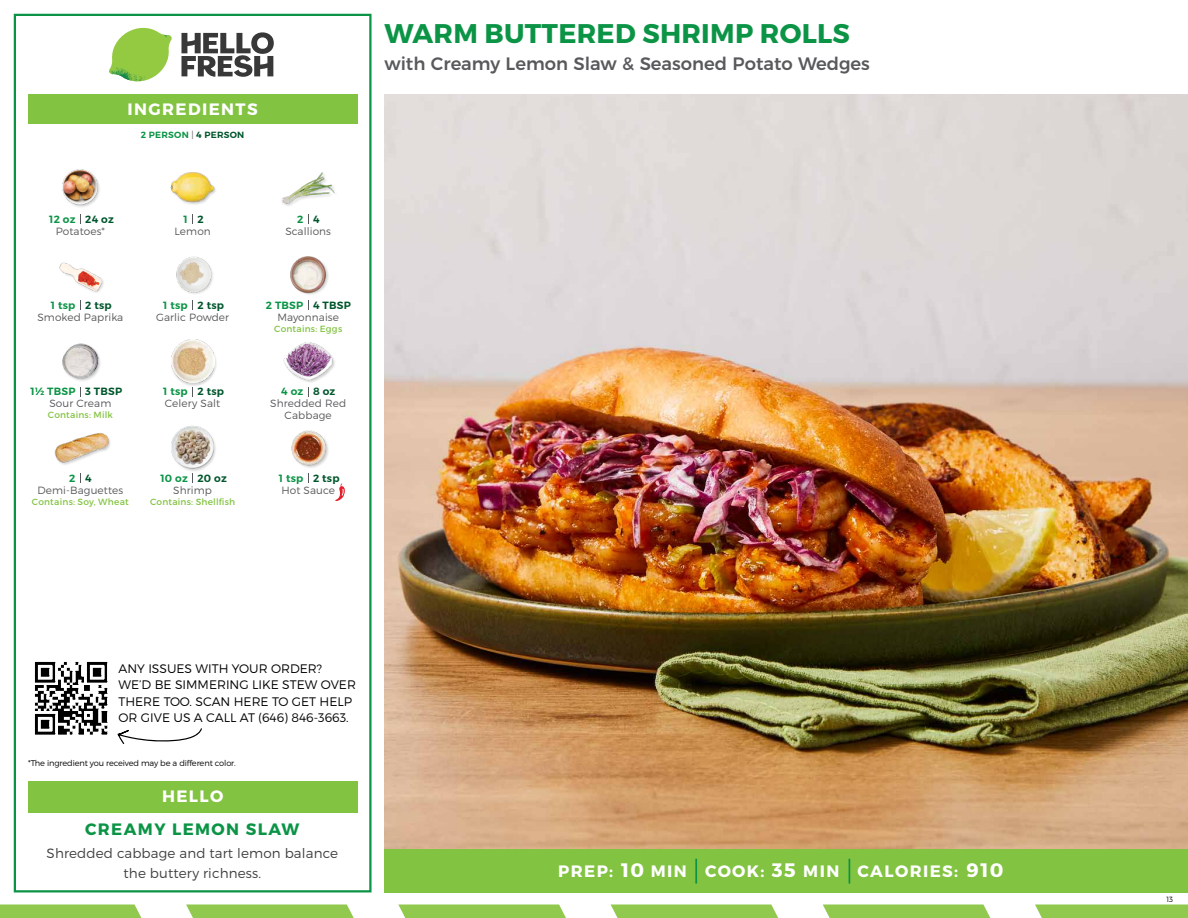
<style>
.page{position:relative;width:1188px;height:918px;background:#fff}
.page>*{position:absolute;margin:0;border:0;box-sizing:border-box;transform-origin:0 0}
.t1{font:700 27px "Montserrat";letter-spacing:.01em;color:#0b9446}
.t2{font:700 19.5px "Montserrat";color:#fff}
.t3{font:500 18px "Montserrat";color:#58595b}
.t4{font:700 16.5px "Montserrat";letter-spacing:.085em;color:#fff}
.t5{font:700 16.5px "Montserrat";letter-spacing:.085em;color:#0b9446}
.t6{font:300 13.5px/19.5px "Montserrat";letter-spacing:.01em;color:#414042;text-align:center}
.t7{font:300 12.3px/16px "Montserrat";color:#000}
.t8{font:300 10.5px/12px "Montserrat";letter-spacing:.01em;color:#58595b;text-align:center}
.t9{font:600 10.5px "Montserrat";letter-spacing:.02em;color:#0b9446}
.t10{font:600 10.5px "Montserrat";letter-spacing:.02em;color:#00562c}
.t11{font:9px "Montserrat";letter-spacing:.025em;color:#82c341}
.t12{font:600 9px "Montserrat";letter-spacing:.03em;color:#0b9446}
.t13{font:300 8.25px "Montserrat";letter-spacing:-.015em;color:#000}
.t14{font:300 7.5px "Montserrat";color:#000}
.s1{font-weight:300;color:#58595b}
.s2{color:#00562c}
.s3{font-size:19.5px}
</style>
<div class="page">
<svg style="left:0;top:904px;width:141px;height:14px;background:#97cb57"></svg>
<svg style="left:186px;top:904px;width:168px;height:14px;background:#99cc5b"></svg>
<svg style="left:398px;top:904px;width:168px;height:14px;background:#99cc5b"></svg>
<svg style="left:611px;top:904px;width:167px;height:14px;background:#98cb5a"></svg>
<svg style="left:823px;top:904px;width:167px;height:14px;background:#98cb5a"></svg>
<svg style="left:1035px;top:904px;width:153px;height:14px;background:#97cb58"></svg>
<div style="left:384px;top:849px;width:804px;height:43px;background:#82c341"></div>
<svg style="left:181px;top:32px;width:93px;height:45px"></svg>
<svg style="left:114px;top:28px;width:55px;height:36px"></svg>
<img style="left:143px;top:28px;width:29px;height:24px">
<img style="left:112px;top:48px;width:54px;height:10px">
<img style="left:109px;top:52px;width:55px;height:30px">
<img style="left:142px;top:58px;width:24px;height:23px">
<div style="left:28px;top:94px;width:330px;height:30px;background:#82c341"></div>
<div style="left:14px;top:14px;width:358px;height:878px;border:2px solid #0b9446"></div>
<div style="left:28px;top:781px;width:330px;height:32px;background:#82c341"></div>
<img style="left:176px;top:256px;width:37px;height:38px">
<img style="left:290px;top:256px;width:39px;height:39px">
<img style="left:170px;top:172px;width:46px;height:33px">
<img style="left:281px;top:172px;width:54px;height:34px">
<img style="left:59px;top:262px;width:45px;height:31px">
<img style="left:62px;top:169px;width:38px;height:38px">
<div style="left:171px;top:339px;width:47px;height:48px;background:#000;opacity:.2"></div>
<img style="left:171px;top:339px;width:43px;height:44px">
<img style="left:283px;top:342px;width:52px;height:41px">
<img style="left:62px;top:343px;width:38px;height:38px">
<div style="left:171px;top:426px;width:47px;height:46px;background:#000;opacity:.2"></div>
<img style="left:171px;top:426px;width:47px;height:43px">
<img style="left:291px;top:430px;width:38px;height:38px">
<img style="left:54px;top:433px;width:56px;height:32px">
<hr style="left:695px;top:859px;width:2px;height:25px;background:#0b9446">
<svg style="left:849px;top:859px;width:1px;height:25px"></svg>
<svg style="left:335px;top:484px;width:10px;height:17px"></svg>
<img style="left:384px;top:94px;width:804px;height:755px">
<img style="left:34px;top:661px;width:74px;height:74px">
<svg style="left:117px;top:728px;width:85px;height:16px"></svg>
<h3 class="t4" style="left:128px;top:99px;width:132px">INGREDIENTS</h3>
<p class="t12" style="left:141px;top:129px;width:105px">2 PERSON <span class="s1">|</span> <span class="s2">4 PERSON</span></p>
<p class="t9" style="left:49px;top:212px;width:28px">12 oz</p>
<p class="t10" style="left:85px;top:212px;width:30px">24 oz</p>
<p class="t10" style="left:198px;top:212px;width:8px">2</p>
<p class="t10" style="left:313px;top:212px;width:8px">4</p>
<p class="t9" style="left:184px;top:212px;width:6px">1</p>
<p class="t9" style="left:297px;top:212px;width:8px">2</p>
<p class="t8" style="left:56px;top:225px;width:51px">Potatoes*</p>
<p class="t8" style="left:174px;top:225px;width:38px">Lemon</p>
<p class="t8" style="left:285px;top:225px;width:47px">Scallions</p>
<p class="t9" style="left:51px;top:299px;width:26px">1 tsp</p>
<p class="t10" style="left:85px;top:299px;width:28px">2 tsp</p>
<p class="t10" style="left:198px;top:299px;width:28px">2 tsp</p>
<p class="t10" style="left:313px;top:299px;width:39px">4 TBSP</p>
<p class="t9" style="left:163px;top:299px;width:26px">1 tsp</p>
<p class="t9" style="left:266px;top:299px;width:39px">2 TBSP</p>
<p class="t8" style="left:37px;top:311px;width:87px">Smoked Paprika</p>
<p class="t8" style="left:156px;top:311px;width:75px">Garlic Powder</p>
<p class="t8" style="left:277px;top:311px;width:63px">Mayonnaise</p>
<p class="t11" style="left:274px;top:323px;width:70px">Contains: Eggs</p>
<p class="t9" style="left:31px;top:385px;width:46px">1½ TBSP</p>
<p class="t10" style="left:85px;top:385px;width:38px">3 TBSP</p>
<p class="t10" style="left:198px;top:385px;width:28px">2 tsp</p>
<p class="t10" style="left:313px;top:385px;width:24px">8 oz</p>
<p class="t9" style="left:163px;top:385px;width:26px">1 tsp</p>
<p class="t9" style="left:281px;top:385px;width:24px">4 oz</p>
<p class="t8" style="left:49px;top:397px;width:63px">Sour Cream</p>
<p class="t11" style="left:48px;top:410px;width:67px">Contains: Milk</p>
<p class="t8" style="left:165px;top:397px;width:57px">Celery Salt</p>
<p class="t8" style="left:270px;top:397px;width:77px">Shredded Red<br>Cabbage</p>
<p class="t9" style="left:69px;top:472px;width:8px">2</p>
<p class="t10" style="left:85px;top:472px;width:8px">4</p>
<p class="t10" style="left:198px;top:472px;width:31px">20 oz</p>
<p class="t10" style="left:313px;top:472px;width:28px">2 tsp</p>
<p class="t9" style="left:160px;top:472px;width:29px">10 oz</p>
<p class="t9" style="left:279px;top:472px;width:26px">1 tsp</p>
<p class="t8" style="left:38px;top:484px;width:87px">Demi-Baguettes</p>
<p class="t11" style="left:32px;top:496px;width:98px">Contains: Soy, Wheat</p>
<p class="t8" style="left:173px;top:484px;width:40px">Shrimp</p>
<p class="t11" style="left:150px;top:496px;width:87px">Contains: Shellfish</p>
<p class="t8" style="left:281px;top:484px;width:55px">Hot Sauce</p>
<h1 class="t1" style="left:385px;top:17px;width:467px">WARM BUTTERED SHRIMP ROLLS</h1>
<h3 class="t3" style="left:384px;top:49px;width:487px">with Creamy Lemon Slaw &amp; Seasoned Potato Wedges</h3>
<p class="t7" style="left:119px;top:661px;width:239px">ANY ISSUES WITH YOUR ORDER?<br>WE’D BE SIMMERING LIKE STEW OVER<br>THERE TOO. SCAN HERE TO GET HELP<br>OR GIVE US A CALL AT (646) 846-3663.</p>
<p class="t13" style="left:28px;top:758px;width:209px">*The ingredient you received may be a different color.</p>
<h3 class="t4" style="left:162px;top:786px;width:63px">HELLO</h3>
<h3 class="t5" style="left:85px;top:819px;width:216px">CREAMY LEMON SLAW</h3>
<p class="t6" style="left:47px;top:844px;width:293px">Shredded cabbage and tart lemon balance the buttery richness.</p>
<h3 class="t4" style="left:621px;top:861px;width:67px"><span class="s3">10</span> MIN</h3>
<h2 class="t2" style="left:967px;top:858px;width:38px">910</h2>
<h3 class="t4" style="left:558px;top:861px;width:56px">PREP:</h3>
<h3 class="t4" style="left:705px;top:861px;width:136px">COOK: <span class="s3">35</span> MIN</h3>
<h3 class="t4" style="left:858px;top:861px;width:102px">CALORIES:</h3>
<p class="t14" style="left:1166px;top:895px;width:8px">13</p>
</div>
